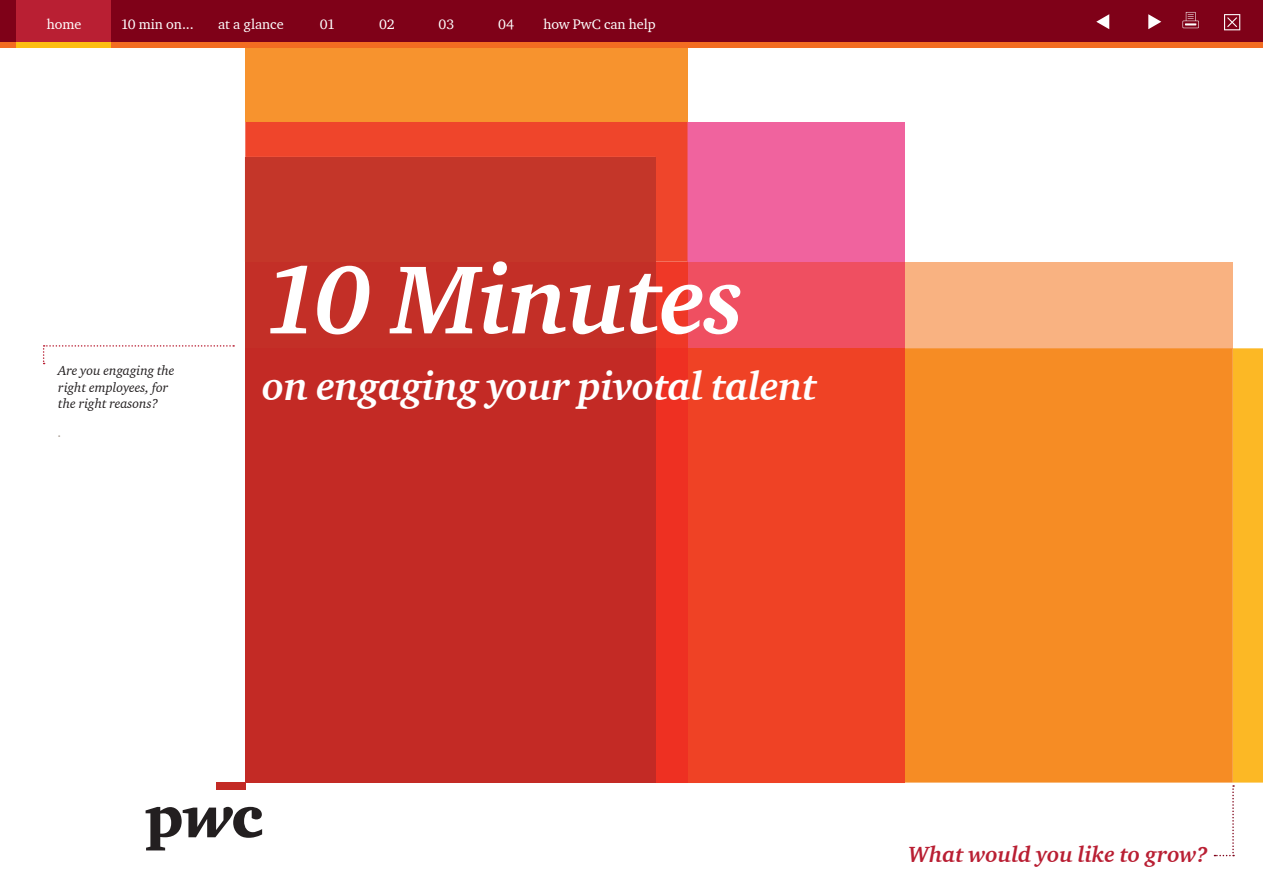
<style>
.page{position:relative;width:1263px;height:893px;background:#fff}
.page>*{position:absolute;margin:0;border:0;box-sizing:border-box;transform-origin:0 0}
.t1{font:italic 700 99px "Charter ITC";letter-spacing:-.01em;color:#fff}
.t2{font:italic 700 40.5px "Charter ITC";letter-spacing:-.01em;color:#fff}
.t3{font:italic 700 22.5px "Charter ITC";color:#b91f33}
.t4{font:14.25px "Charter ITC";color:#fff}
.t5{font:italic 13.5px/16.5px "Charter ITC";color:#231f20}
.t6{font:italic 13.5px "Charter ITC";color:#a79b91}
</style>
<div class="page">
<div style="left:687px;top:122px;width:218px;height:140px;background:#f0639e"></div>
<div style="left:905px;top:262px;width:328px;height:86px;background:#f9b281"></div>
<div style="left:687px;top:262px;width:218px;height:86px;background:#ef4f61"></div>
<div style="left:245px;top:0;width:442px;height:122px;background:#f7932e"></div>
<div style="left:245px;top:122px;width:442px;height:140px;background:#ef452b"></div>
<div style="left:655px;top:262px;width:32px;height:86px;background:#ef3827"></div>
<div style="left:1233px;top:348px;width:30px;height:435px;background:#fcb825"></div>
<div style="left:905px;top:348px;width:328px;height:435px;background:#f68c24"></div>
<div style="left:687px;top:348px;width:218px;height:435px;background:#ef4225"></div>
<div style="left:655px;top:348px;width:32px;height:435px;background:#ee3022"></div>
<div style="left:245px;top:157px;width:410px;height:105px;background:#c43629"></div>
<div style="left:245px;top:262px;width:410px;height:86px;background:#c32f27"></div>
<div style="left:245px;top:348px;width:410px;height:435px;background:#c32a25"></div>
<div style="left:216px;top:783px;width:29px;height:7px;background:#c32a25"></div>
<svg style="left:146px;top:807px;width:116px;height:43px"></svg>
<svg style="left:43px;top:345px;width:191px;height:19px"></svg>
<svg style="left:1214px;top:785px;width:20px;height:71px"></svg>
<div style="left:0;top:0;width:1263px;height:43px;background:#7f0118"></div>
<div style="left:0;top:43px;width:1263px;height:5px;background:#f36c21"></div>
<div style="left:17px;top:0;width:94px;height:43px;background:#b91f33"></div>
<div style="left:17px;top:43px;width:94px;height:5px;background:#fdbe12"></div>
<svg style="left:1096px;top:12px;width:144px;height:18px"></svg>
<p class="t4" style="left:47px;top:15px;width:36px">home</p>
<p class="t4" style="left:121px;top:15px;width:75px">10 min on...</p>
<p class="t4" style="left:218px;top:15px;width:67px">at a glance</p>
<p class="t4" style="left:320px;top:15px;width:17px">01</p>
<p class="t4" style="left:379px;top:15px;width:17px">02</p>
<p class="t4" style="left:439px;top:15px;width:17px">03</p>
<p class="t4" style="left:498px;top:15px;width:17px">04</p>
<p class="t4" style="left:543px;top:15px;width:114px">how PwC can help</p>
<p class="t5" style="left:58px;top:362px;width:118px">Are you engaging the right employees, for the right reasons?</p>
<p class="t6" style="left:58px;top:424px;width:5px">.</p>
<h1 class="t1" style="left:262px;top:238px;width:484px">10 Minutes</h1>
<h2 class="t2" style="left:262px;top:361px;width:556px">on engaging your pivotal talent</h2>
<h3 class="t3" style="left:909px;top:840px;width:301px">What would you like to grow?</h3>
</div>
